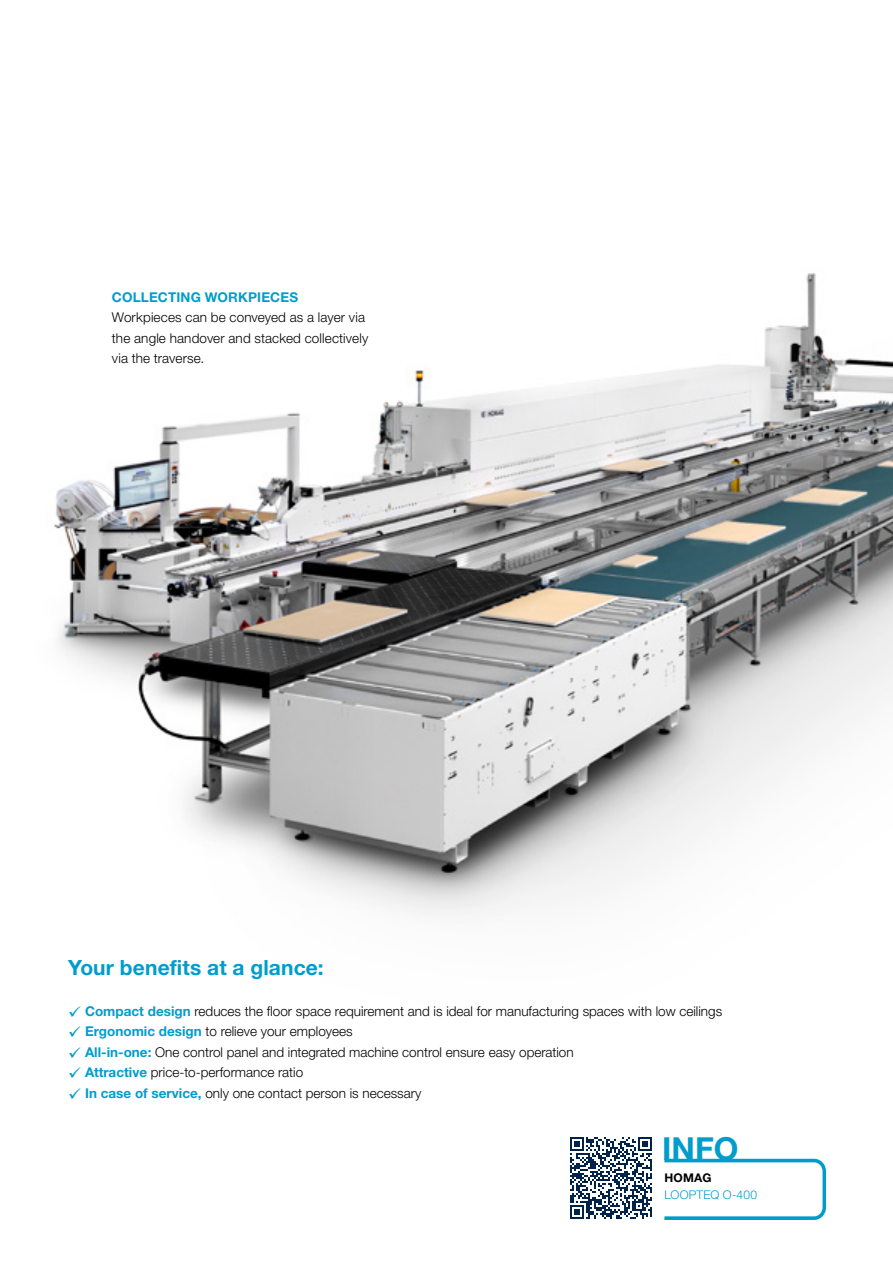
<style>
.page{position:relative;width:893px;height:1263px;background:#fff}
.page>*{position:absolute;margin:0;border:0;box-sizing:border-box;transform-origin:0 0}
.t1{font:700 31.65px "Helvetica Neue LTW1 G";color:#009dcc}
.t2{font:700 21px "Helvetica Neue LTW1 G";letter-spacing:.005em;color:#009dcc}
.t3{font:300 13.5px/20.4px "Helvetica Neue LTW1 G";color:#000}
.t4{font:700 13.5px "Helvetica Neue LTW1 G";letter-spacing:.01em;color:#009dcc}
.t5{font:300 12px "Helvetica Neue LTW1 G";letter-spacing:.015em;color:#009dcc}
.t6{font:700 12px "Helvetica Neue LTW1 G";letter-spacing:.02em;color:#000}
.s1{font-weight:700;color:#009dcc}
</style>
<div class="page">
<img style="left:53px;top:273px;width:840px;height:886px">
<svg style="left:664px;top:1159px;width:162px;height:61px"></svg>
<svg style="left:570px;top:1137px;width:82px;height:81px"></svg>
<svg style="left:69px;top:1006px;width:11px;height:11px"></svg>
<svg style="left:69px;top:1026px;width:11px;height:11px"></svg>
<svg style="left:69px;top:1047px;width:11px;height:11px"></svg>
<svg style="left:69px;top:1067px;width:11px;height:11px"></svg>
<svg style="left:69px;top:1088px;width:11px;height:10px"></svg>
<p class="t4" style="left:112px;top:292px;width:188px">COLLECTING WORKPIECES</p>
<p class="t3" style="left:112px;top:308px;width:258px">Workpieces can be conveyed as a layer via the angle handover and stacked collectively via the traverse.</p>
<h2 class="t2" style="left:68px;top:960px;width:257px">Your benefits at a glance:</h2>
<p class="t3" style="left:85px;top:1002px;width:639px"><span class="s1">Compact design</span> reduces the floor space requirement and is ideal for manufacturing spaces with low ceilings <span class="s1">Ergonomic design</span> to relieve your employees<br><span class="s1">All-in-one:</span> One control panel and integrated machine control ensure easy operation<br><span class="s1">Attractive</span> price-to-performance ratio<br><span class="s1">In case of service,</span> only one contact person is necessary</p>
<h1 class="t1" style="left:662px;top:1137px;width:78px">INFO</h1>
<p class="t6" style="left:664px;top:1173px;width:49px">HOMAG</p>
<p class="t5" style="left:664px;top:1189px;width:94px">LOOPTEQ O-400</p>
</div>
